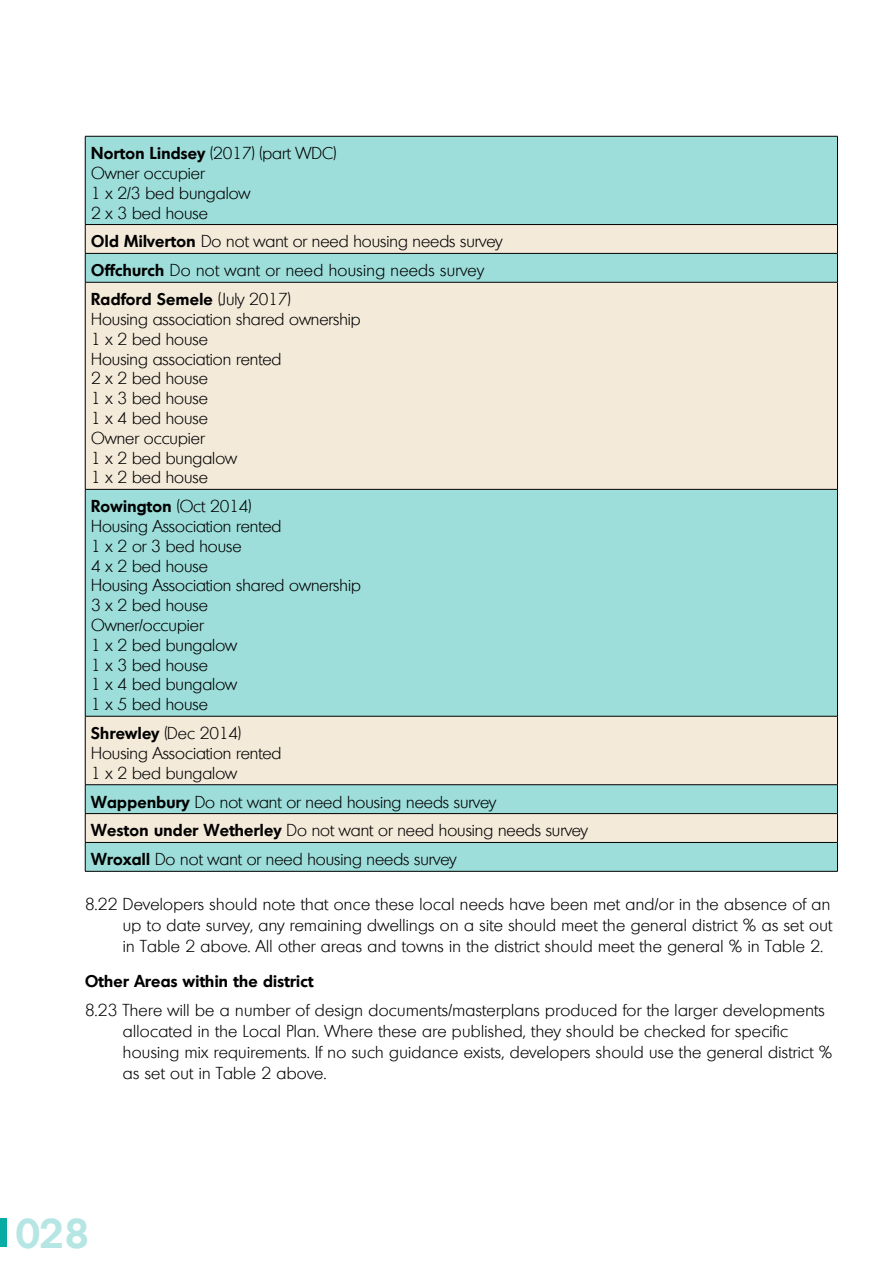
<style>
.page{position:relative;width:893px;height:1263px;background:#fff}
.page>*{position:absolute;margin:0;border:0;box-sizing:border-box;transform-origin:0 0}
.t1{font:600 40.5px "Montreal";color:#b5e6e4}
.t2{font:300 16.5px/19.8px "Montreal";color:#000}
.t3{font:300 16.5px/21px "Montreal";letter-spacing:.02em;color:#000}
.t4{font:600 16.5px "Montreal";letter-spacing:.02em;color:#000}
.s1{font-weight:600}
</style>
<div class="page">
<div style="left:0;top:1219px;width:7px;height:28px;background:#09aca5"></div>
<div style="left:86px;top:137px;width:751px;height:734px;background:#9ddedb"></div>
<svg style="left:86px;top:225px;width:751px;height:617px;background:#cbe4da"></svg>
<hr style="left:85px;top:136px;width:753px;height:1px;background:#000">
<hr style="left:85px;top:136px;width:1px;height:88px;background:#000">
<hr style="left:837px;top:136px;width:1px;height:88px;background:#000">
<hr style="left:85px;top:224px;width:753px;height:1px;background:#000">
<hr style="left:85px;top:253px;width:753px;height:1px;background:#000">
<svg style="left:85px;top:225px;width:1px;height:57px"></svg>
<svg style="left:837px;top:225px;width:1px;height:57px"></svg>
<hr style="left:85px;top:282px;width:753px;height:1px;background:#000">
<hr style="left:85px;top:282px;width:1px;height:207px;background:#000">
<hr style="left:837px;top:282px;width:1px;height:207px;background:#000">
<hr style="left:85px;top:489px;width:753px;height:1px;background:#000">
<hr style="left:85px;top:489px;width:1px;height:227px;background:#000">
<hr style="left:837px;top:489px;width:1px;height:227px;background:#000">
<hr style="left:85px;top:716px;width:753px;height:1px;background:#000">
<hr style="left:85px;top:716px;width:1px;height:68px;background:#000">
<hr style="left:837px;top:716px;width:1px;height:68px;background:#000">
<hr style="left:85px;top:784px;width:753px;height:1px;background:#000">
<hr style="left:85px;top:813px;width:753px;height:1px;background:#000">
<hr style="left:85px;top:842px;width:753px;height:1px;background:#000">
<svg style="left:85px;top:785px;width:1px;height:86px"></svg>
<svg style="left:837px;top:785px;width:1px;height:86px"></svg>
<hr style="left:85px;top:871px;width:753px;height:1px;background:#000">
<p class="t2" style="left:91px;top:143px;width:247px"><span class="s1">Norton Lindsey</span> (2017) (part WDC)<br>Owner occupier<br>1 x 2/3 bed bungalow<br>2 x 3 bed house</p>
<p class="t2" style="left:91px;top:227px;width:413px;line-height:28.8px"><span class="s1">Old Milverton</span> Do not want or need housing needs survey<br><span class="s1">Offchurch</span> Do not want or need housing needs survey<br><span class="s1">Radford Semele</span> (July 2017)</p>
<p class="t2" style="left:91px;top:309px;width:271px">Housing association shared ownership<br>1 x 2 bed house<br>Housing association rented<br>2 x 2 bed house<br>1 x 3 bed house<br>1 x 4 bed house<br>Owner occupier<br>1 x 2 bed bungalow<br>1 x 2 bed house</p>
<p class="t2" style="left:91px;top:496px;width:271px"><span class="s1">Rowington</span> (Oct 2014)<br>Housing Association rented<br>1 x 2 or 3 bed house<br>4 x 2 bed house<br>Housing Association shared ownership<br>3 x 2 bed house<br>Owner/occupier<br>1 x 2 bed bungalow<br>1 x 3 bed house<br>1 x 4 bed bungalow<br>1 x 5 bed house</p>
<p class="t2" style="left:91px;top:723px;width:192px"><span class="s1">Shrewley</span> (Dec 2014)<br>Housing Association rented<br>1 x 2 bed bungalow</p>
<p class="t2" style="left:91px;top:787px;width:498px;line-height:28.8px"><span class="s1">Wappenbury</span> Do not want or need housing needs survey<br><span class="s1">Weston under Wetherley</span> Do not want or need housing needs survey<br><span class="s1">Wroxall</span> Do not want or need housing needs survey</p>
<p class="t2" style="left:123px;top:894px;width:711px;line-height:21px;text-align:justify;text-indent:-38px">8.22 Developers should note that once these local needs have been met and/or in the absence of an up to date survey, any remaining dwellings on a site should meet the general district % as set out in Table 2 above. All other areas and towns in the district should meet the general % in Table 2.</p>
<p class="t4" style="left:85px;top:970px;width:230px">Other Areas within the district</p>
<p class="t3" style="left:123px;top:1000px;width:711px;text-indent:-38px">8.23 There will be a number of design documents/masterplans produced for the larger developments allocated in the Local Plan. Where these are published, they should be checked for specific housing mix requirements. If no such guidance exists, developers should use the general district % as set out in Table 2 above.</p>
<h1 class="t1" style="left:15px;top:1206px;width:76px">028</h1>
</div>
